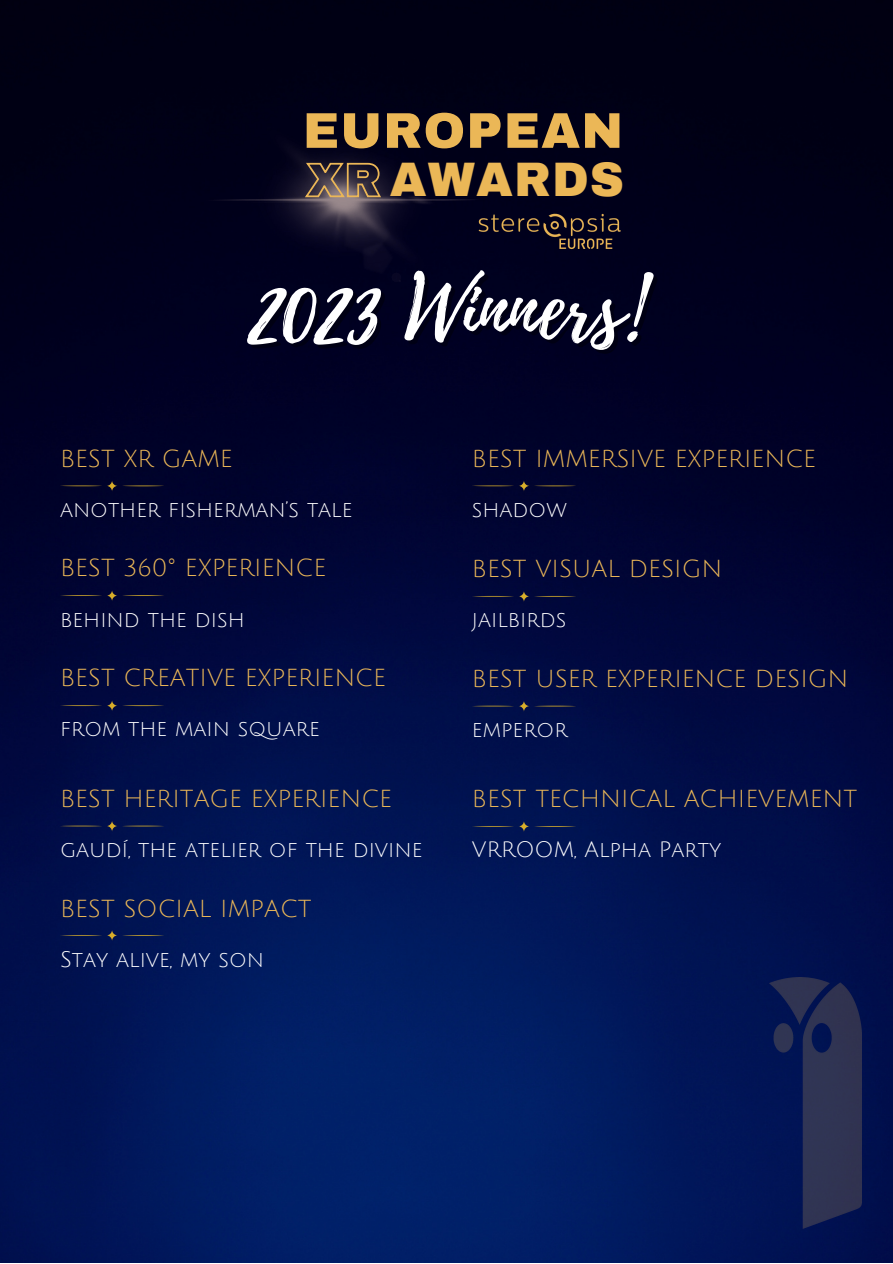
<style>
.page{position:relative;width:893px;height:1264px;background:#fff}
.page>*{position:absolute;margin:0;border:0;box-sizing:border-box;transform-origin:0 0}
.t1{font:87.15px "Playlist Script";color:#fff}
.t2{font:900 50.25px "Archivo";letter-spacing:.02em;color:#ebb757}
.t3{font:900 47.4px "Archivo";letter-spacing:.02em;color:#ebb757}
.t4{font:24px "Julius Sans One";color:#ebb757}
.t5{font:21.75px "Julius Sans One";color:#fff}
.s1{color:rgb(0 0 0/0)}
</style>
<div class="page">
<img style="left:0;top:0;width:892px;height:1262px">
<svg style="left:60px;top:480px;width:104px;height:11px"></svg>
<svg style="left:60px;top:590px;width:104px;height:11px"></svg>
<svg style="left:60px;top:700px;width:104px;height:11px"></svg>
<svg style="left:60px;top:820px;width:104px;height:11px"></svg>
<svg style="left:60px;top:929px;width:104px;height:12px"></svg>
<svg style="left:472px;top:480px;width:104px;height:11px"></svg>
<svg style="left:472px;top:590px;width:104px;height:12px"></svg>
<svg style="left:472px;top:700px;width:104px;height:11px"></svg>
<svg style="left:472px;top:820px;width:104px;height:12px"></svg>
<img style="left:202px;top:117px;width:289px;height:165px">
<svg style="left:303px;top:162px;width:79px;height:37px;background:#5d4d46"></svg>
<img style="left:473px;top:208px;width:153px;height:46px">
<img style="left:745px;top:977px;width:116px;height:251px">
<p class="t2" style="left:303px;top:104px;width:322px">EUROPEAN</p>
<p class="t3" style="left:306px;top:155px;width:319px"><span class="s1">XR</span> AWARDS</p>
<p class="t1" style="left:249px;top:246px;width:395px">2023 Winners!</p>
<p class="t4" style="left:60px;top:446px;width:174px">BEST XR GAME</p>
<p class="t5" style="left:60px;top:498px;width:294px">another fisherman’s tale</p>
<p class="t4" style="left:60px;top:555px;width:268px">BEST 360° EXPERIENCE</p>
<p class="t5" style="left:60px;top:607px;width:186px">behind the dish</p>
<p class="t4" style="left:60px;top:665px;width:327px">BEST CREATIVE EXPERIENCE</p>
<p class="t5" style="left:60px;top:717px;width:261px">from the main square</p>
<p class="t4" style="left:60px;top:786px;width:333px">BEST HERITAGE EXPERIENCE</p>
<p class="t5" style="left:60px;top:838px;width:364px">gaudí, the atelier of the divine</p>
<p class="t4" style="left:60px;top:896px;width:253px">BEST SOCIAL IMPACT</p>
<p class="t5" style="left:60px;top:948px;width:206px">Stay alive, my son</p>
<p class="t4" style="left:472px;top:446px;width:345px">BEST IMMERSIVE EXPERIENCE</p>
<p class="t5" style="left:472px;top:498px;width:96px">shadow</p>
<p class="t4" style="left:472px;top:556px;width:252px">BEST VISUAL DESIGN</p>
<p class="t5" style="left:472px;top:608px;width:96px">jailbirds</p>
<p class="t4" style="left:472px;top:665px;width:378px">BEST USER EXPERIENCE DESIGN</p>
<p class="t5" style="left:472px;top:718px;width:97px">emperor</p>
<p class="t4" style="left:472px;top:786px;width:387px">BEST TECHNICAL ACHIEVEMENT</p>
<p class="t5" style="left:472px;top:838px;width:251px">VRROOM, Alpha Party</p>
</div>
